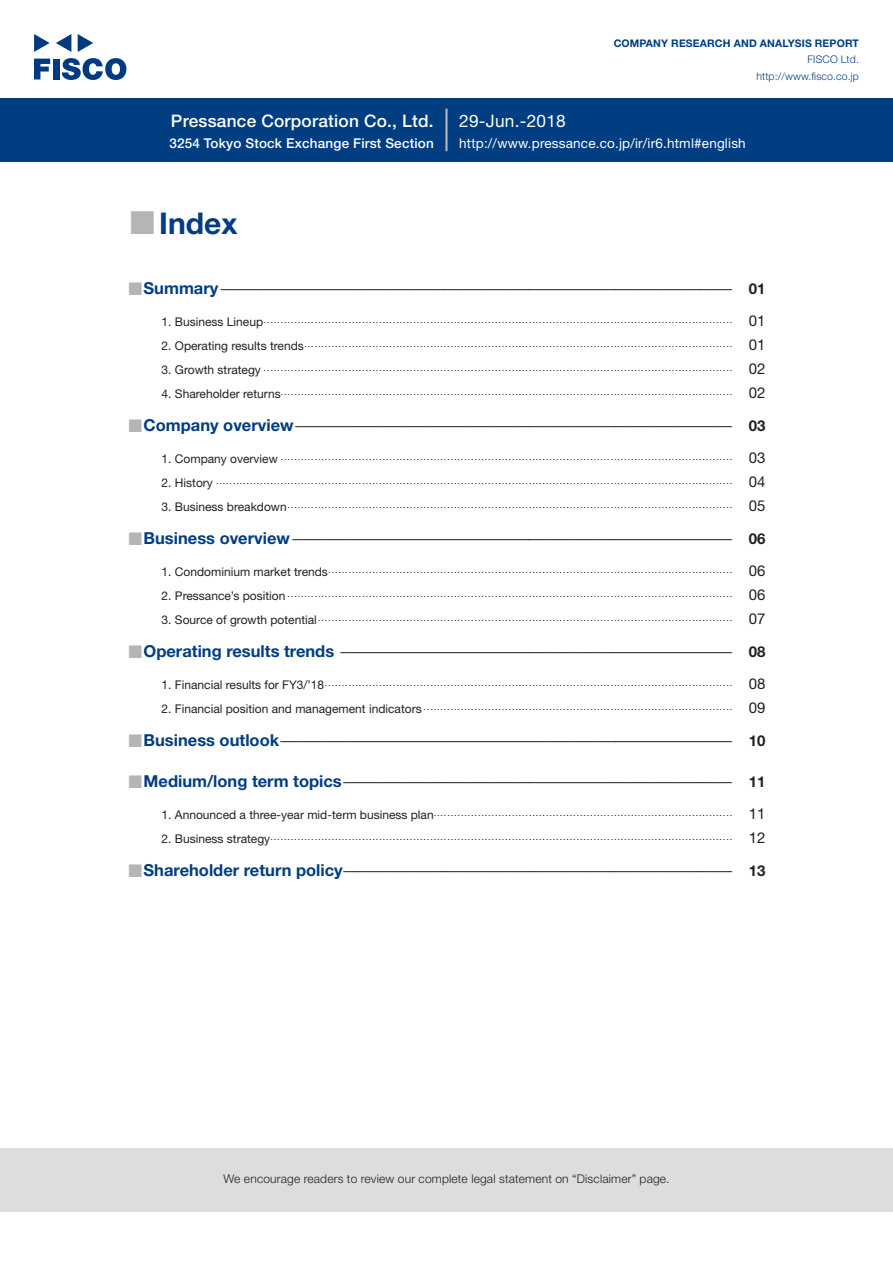
<style>
.page{position:relative;width:893px;height:1263px;background:#fff}
.page>*{position:absolute;margin:0;border:0;box-sizing:border-box;transform-origin:0 0}
.t1{font:700 30px "Helvetica Neue LT Std";color:#003d81}
.t2{font:500 17.25px "Helvetica Neue LT Std";letter-spacing:.015em;color:#fff}
.t3{font:17.25px "Helvetica Neue LT Std";letter-spacing:.015em;color:#fff}
.t4{font:700 16.5px "Helvetica Neue LT Std";color:#003d81}
.t5{font:15px "Helvetica Neue LT Std";color:#231f20}
.t6{font:700 15px "Helvetica Neue LT Std";color:#231f20}
.t7{font:13.5px "Helvetica Neue LT Std";letter-spacing:.015em;color:#fff}
.t8{font:500 13.5px "Helvetica Neue LT Std";letter-spacing:.015em;color:#fff}
.t9{font:12px "Helvetica Neue LT Std";color:#231f20}
.t10{font:300 12px "Helvetica Neue LT Std";letter-spacing:.015em;color:#231f20}
.t11{font:700 10.5px "Helvetica Neue LT Std";letter-spacing:.015em;color:#003d81}
.t12{font:300 10.5px/16.5px "Helvetica Neue LT Std";letter-spacing:.015em;color:#003d81;text-align:right}
.t13{font:9px "Helvetica Neue LT Std";color:#231f20}
.s1{font-family:"Hiragino UD Sans F Std N W6";font-weight:400;color:#b5b5b6}
.s2{font-family:"Hiragino UD Sans Std W6";font-weight:400;color:#b5b5b6}
.s3{font-size:12px}
</style>
<div class="page">
<div style="left:0;top:1148px;width:893px;height:64px;background:#ddd"></div>
<svg style="left:34px;top:59px;width:16px;height:20px"></svg>
<div style="left:53px;top:59px;width:6px;height:20px;background:#003a83"></div>
<svg style="left:62px;top:58px;width:64px;height:22px"></svg>
<svg style="left:34px;top:34px;width:16px;height:18px"></svg>
<svg style="left:78px;top:34px;width:15px;height:18px"></svg>
<svg style="left:56px;top:34px;width:15px;height:18px"></svg>
<div style="left:0;top:98px;width:893px;height:64px;background:#003d81"></div>
<hr style="left:445px;top:109px;width:3px;height:42px;background:#b5b5b6">
<h2 class="t2" style="left:171px;top:110px;width:264px">Pressance Corporation Co., Ltd.</h2>
<h3 class="t8" style="left:169px;top:135px;width:266px">3254 Tokyo Stock Exchange First Section</h3>
<p class="t1" style="left:128px;top:204px;width:112px"><span class="s1">■</span>Index</p>
<h2 class="t3" style="left:459px;top:110px;width:108px">29-Jun.-2018</h2>
<p class="t11" style="left:614px;top:37px;width:247px">COMPANY RESEARCH AND ANALYSIS REPORT</p>
<p class="t12" style="left:756px;top:51px;width:104px">FISCO Ltd. http://www.fisco.co j p.</p>
<p class="t7" style="left:459px;top:135px;width:288px">http://www.pressance.co j p. i r/i r/ 6.html#english</p>
<p class="t4" style="left:127px;top:278px;width:93px"><span class="s2">■</span>Summary</p>
<p class="t9" style="left:220px;top:281px;width:514px">---------------------------------------------------------------------------------------------------------------------------------------------------------------------------</p>
<p class="t9" style="left:162px;top:314px;width:103px">1. Business Lineup</p>
<p class="t13" style="left:264px;top:314px;width:470px">..........................................................................................................................................</p>
<p class="t9" style="left:162px;top:338px;width:144px">2. Operating results trends</p>
<p class="t13" style="left:304px;top:338px;width:429px">..............................................................................................................................</p>
<p class="t9" style="left:162px;top:362px;width:101px">3. Growth strategy</p>
<p class="t13" style="left:264px;top:362px;width:470px">..........................................................................................................................................</p>
<p class="t9" style="left:162px;top:386px;width:121px">4. Shareholder returns</p>
<p class="t13" style="left:281px;top:386px;width:453px">.....................................................................................................................................</p>
<p class="t4" style="left:127px;top:415px;width:168px"><span class="s2">■</span>Company overview</p>
<p class="t9" style="left:295px;top:418px;width:439px">--------------------------------------------------------------------------------------------------------------------------------------------------</p>
<p class="t9" style="left:162px;top:451px;width:118px">1. Company overview</p>
<p class="t13" style="left:281px;top:451px;width:453px">.....................................................................................................................................</p>
<p class="t9" style="left:162px;top:475px;width:53px">2. History</p>
<p class="t13" style="left:216px;top:475px;width:518px">........................................................................................................................................................</p>
<p class="t9" style="left:162px;top:499px;width:127px">3. Business breakdown</p>
<p class="t13" style="left:287px;top:499px;width:446px">...................................................................................................................................</p>
<p class="t4" style="left:127px;top:528px;width:164px"><span class="s2">■</span>Business overview</p>
<p class="t9" style="left:292px;top:531px;width:442px">---------------------------------------------------------------------------------------------------------------------------------------------------</p>
<p class="t9" style="left:162px;top:564px;width:168px">1. Condominium market trends</p>
<p class="t13" style="left:328px;top:564px;width:405px">.......................................................................................................................</p>
<p class="t9" style="left:162px;top:588px;width:125px">2. Pressance s’ position</p>
<p class="t13" style="left:287px;top:588px;width:446px">...................................................................................................................................</p>
<p class="t9" style="left:162px;top:612px;width:157px">3. Source of growth potential</p>
<p class="t13" style="left:318px;top:612px;width:416px">..........................................................................................................................</p>
<p class="t4" style="left:127px;top:641px;width:208px"><span class="s2">■</span>Operating results trends</p>
<p class="t9" style="left:340px;top:644px;width:395px">-----------------------------------------------------------------------------------------------------------------------------------</p>
<p class="t9" style="left:162px;top:677px;width:151px">1. Financial results for FY3/‘</p>
<p class="t13" style="left:311px;top:677px;width:423px"><span class="s3">18</span>........................................................................................................................</p>
<p class="t9" style="left:162px;top:701px;width:262px">2. Financial position and management indicators</p>
<p class="t13" style="left:424px;top:701px;width:310px">...........................................................................................</p>
<p class="t4" style="left:127px;top:730px;width:153px"><span class="s2">■</span>Business outlook</p>
<p class="t9" style="left:280px;top:733px;width:454px">-------------------------------------------------------------------------------------------------------------------------------------------------------</p>
<p class="t4" style="left:127px;top:771px;width:216px"><span class="s2">■</span>Medium/long term topics</p>
<p class="t9" style="left:343px;top:774px;width:392px">----------------------------------------------------------------------------------------------------------------------------------</p>
<p class="t9" style="left:162px;top:807px;width:274px">1. Announced a three-year mid-term business plan</p>
<p class="t13" style="left:434px;top:807px;width:300px">........................................................................................</p>
<p class="t9" style="left:162px;top:831px;width:110px">2. Business strategy</p>
<p class="t13" style="left:270px;top:831px;width:463px">........................................................................................................................................</p>
<p class="t4" style="left:127px;top:860px;width:217px"><span class="s2">■</span>Shareholder return policy</p>
<p class="t9" style="left:343px;top:863px;width:392px">----------------------------------------------------------------------------------------------------------------------------------</p>
<p class="t6" style="left:749px;top:279px;width:18px">01</p>
<p class="t5" style="left:749px;top:311px;width:18px">01</p>
<p class="t5" style="left:749px;top:335px;width:18px">01</p>
<p class="t5" style="left:749px;top:359px;width:18px">02</p>
<p class="t5" style="left:749px;top:383px;width:18px">02</p>
<p class="t6" style="left:749px;top:416px;width:18px">03</p>
<p class="t5" style="left:749px;top:448px;width:18px">03</p>
<p class="t5" style="left:749px;top:472px;width:18px">04</p>
<p class="t5" style="left:749px;top:496px;width:18px">05</p>
<p class="t6" style="left:749px;top:529px;width:18px">06</p>
<p class="t5" style="left:749px;top:561px;width:18px">06</p>
<p class="t5" style="left:749px;top:585px;width:18px">06</p>
<p class="t5" style="left:749px;top:609px;width:18px">07</p>
<p class="t6" style="left:749px;top:642px;width:18px">08</p>
<p class="t5" style="left:749px;top:674px;width:18px">08</p>
<p class="t5" style="left:749px;top:698px;width:18px">09</p>
<p class="t6" style="left:749px;top:731px;width:18px">10</p>
<p class="t6" style="left:749px;top:772px;width:18px">11</p>
<p class="t5" style="left:749px;top:804px;width:18px">11</p>
<p class="t5" style="left:749px;top:828px;width:18px">12</p>
<p class="t6" style="left:749px;top:861px;width:18px">13</p>
<h3 class="t10" style="left:223px;top:1171px;width:448px">We encourage readers to review our complete legal statement on “Disclaimer” page.</h3>
</div>
